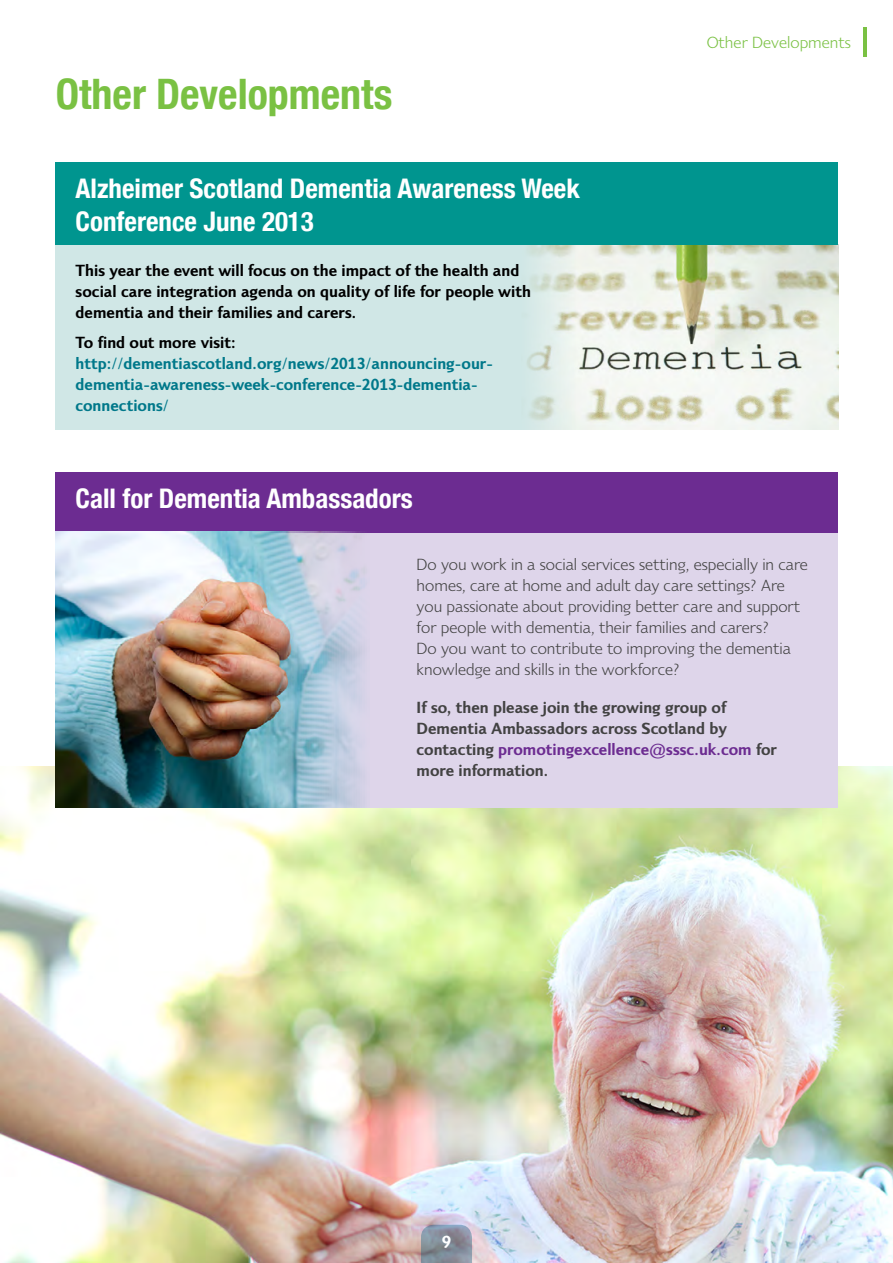
<style>
.page{position:relative;width:893px;height:1263px;background:#fff}
.page>*{position:absolute;margin:0;border:0;box-sizing:border-box;transform-origin:0 0}
.t1{font:700 condensed 42px "Helvetica Neue";color:#7ac143}
.t2{font:700 condensed 27px/33px "Helvetica Neue";color:#fff}
.t3{font:600 18px "Sky Sans";color:#fff}
.t4{font:16.5px/21px "Sky Sans";color:#424242}
.t5{font:600 16.5px/21px "Sky Sans";color:#000}
.t6{font:600 16.5px/21px "Sky Sans";color:#424242}
.t7{font:600 16.5px/21px "Sky Sans";color:#00788a}
.t8{font:16.5px "Sky Sans";color:#7ac143}
.s1{color:#6c2c91}
</style>
<div class="page">
<div style="left:56px;top:197px;width:782px;height:233px;background:#d0e7e6"></div>
<img style="left:527px;top:245px;width:311px;height:185px">
<img style="left:0;top:766px;width:893px;height:497px">
<div style="left:56px;top:506px;width:782px;height:302px;background:#ded5ea"></div>
<div style="left:56px;top:163px;width:782px;height:82px;background:#00958f"></div>
<div style="left:56px;top:472px;width:782px;height:60px;background:#6c2c91"></div>
<hr style="left:863px;top:27px;width:4px;height:30px;background:#7ac143">
<img style="left:56px;top:531px;width:361px;height:277px">
<svg style="left:421px;top:1225px;width:51px;height:38px;background:#87909e"></svg>
<h1 class="t1" style="left:56px;top:59px;width:338px">Other Developments</h1>
<h2 class="t2" style="left:76px;top:170px;width:506px">Alzheimer Scotland Dementia Awareness Week<br>Conference June 2013</h2>
<p class="t5" style="left:76px;top:260px;width:457px">This year the event will focus on the impact of the health and social care integration agenda on quality of life for people with dementia and their families and carers.</p>
<p class="t5" style="left:76px;top:332px;width:162px">To find out more visit:</p>
<p class="t7" style="left:76px;top:353px;width:419px">http://dementiascotland.org/news/2013/announcing-our&shy;dementia-awareness-week-conference-2013-dementia&shy;connections/</p>
<h2 class="t2" style="left:76px;top:480px;width:339px">Call for Dementia Ambassadors</h2>
<p class="t8" style="left:707px;top:33px;width:146px">Other Developments</p>
<p class="t4" style="left:417px;top:554px;width:393px">Do you work in a social services setting, especially in care homes, care at home and adult day care settings? Are you passionate about providing better care and support for people with dementia, their families and carers?<br>Do you want to contribute to improving the dementia knowledge and skills in the workforce?</p>
<p class="t6" style="left:417px;top:697px;width:362px">If so, then please join the growing group of Dementia Ambassadors across Scotland by contacting <span class="s1">promotingexcellence@sssc.uk.com</span> for more information.</p>
<p class="t3" style="left:442px;top:1231px;width:11px">9</p>
</div>
